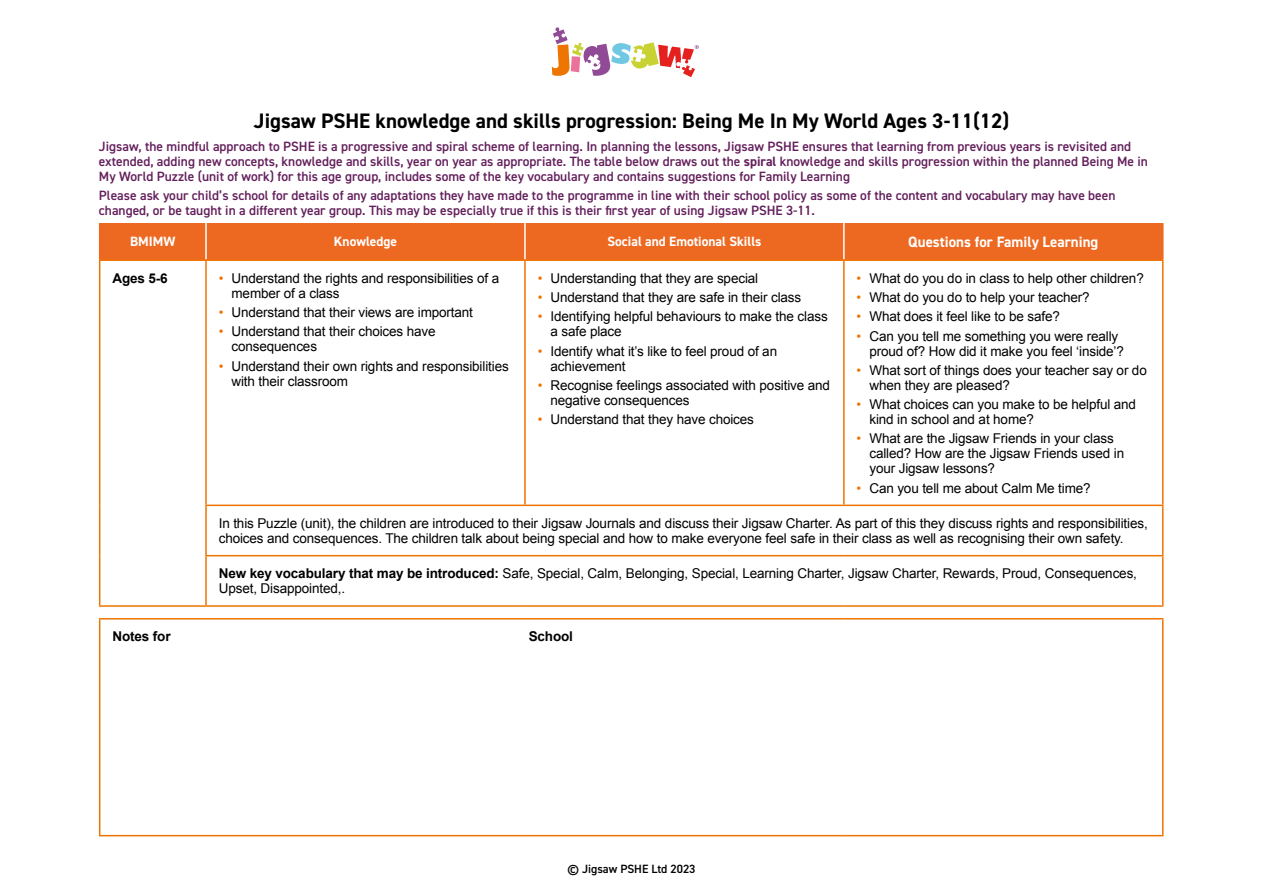
<style>
.page{position:relative;width:1263px;height:893px;background:#fff}
.page>*{position:absolute;margin:0;border:0;box-sizing:border-box;transform-origin:0 0}
.t1{font:700 21px "DIN2014";color:#000}
.t2{font:700 15px "DIN2014";color:#fff}
.t3{font:13.5px/15px "Arial";letter-spacing:-.01em;color:#000}
.t4{font:600 13.5px/15px "DIN2014";color:#631f5b}
.t5{font:700 13.5px "DIN2014";color:#fff}
.t6{font:700 13.5px "Arial";letter-spacing:-.01em;color:#000}
.t7{font:600 12px "DIN2014";color:#000}
.s1{font-weight:700}
.s2{color:#ee7402}
</style>
<div class="page">
<svg style="left:552px;top:27px;width:147px;height:50px"></svg>
<div style="left:100px;top:223px;width:1062px;height:36px;background:#ed6921"></div>
<hr style="left:99px;top:223px;width:1px;height:36px;background:#ed6921">
<hr style="left:1162px;top:223px;width:1px;height:36px;background:#ed6921">
<hr style="left:205px;top:223px;width:2px;height:36px;background:#fff">
<hr style="left:524px;top:223px;width:2px;height:36px;background:#fff">
<hr style="left:843px;top:223px;width:2px;height:36px;background:#fff">
<hr style="left:99px;top:259px;width:107px;height:2px;background:#ee7402">
<hr style="left:99px;top:261px;width:1px;height:244px;background:#ee7402">
<hr style="left:206px;top:259px;width:319px;height:2px;background:#ee7402">
<hr style="left:205px;top:261px;width:2px;height:244px;background:#ee7402">
<hr style="left:525px;top:259px;width:319px;height:2px;background:#ee7402">
<hr style="left:524px;top:261px;width:2px;height:244px;background:#ee7402">
<hr style="left:844px;top:259px;width:319px;height:2px;background:#ee7402">
<hr style="left:843px;top:261px;width:2px;height:244px;background:#ee7402">
<hr style="left:1162px;top:261px;width:1px;height:244px;background:#ee7402">
<hr style="left:99px;top:505px;width:1px;height:51px;background:#ee7402">
<hr style="left:205px;top:505px;width:320px;height:1px;background:#ee7402">
<hr style="left:205px;top:506px;width:2px;height:49px;background:#ee7402">
<hr style="left:525px;top:505px;width:319px;height:1px;background:#ee7402">
<hr style="left:844px;top:505px;width:319px;height:1px;background:#ee7402">
<hr style="left:1162px;top:506px;width:1px;height:49px;background:#ee7402">
<hr style="left:99px;top:556px;width:1px;height:49px;background:#ee7402">
<hr style="left:205px;top:555px;width:320px;height:1px;background:#ee7402">
<hr style="left:205px;top:556px;width:2px;height:49px;background:#ee7402">
<hr style="left:525px;top:555px;width:319px;height:1px;background:#ee7402">
<hr style="left:844px;top:555px;width:319px;height:1px;background:#ee7402">
<hr style="left:1162px;top:556px;width:1px;height:49px;background:#ee7402">
<hr style="left:99px;top:605px;width:107px;height:2px;background:#ee7402">
<hr style="left:206px;top:605px;width:319px;height:2px;background:#ee7402">
<hr style="left:525px;top:605px;width:319px;height:2px;background:#ee7402">
<hr style="left:844px;top:605px;width:319px;height:2px;background:#ee7402">
<hr style="left:99px;top:618px;width:107px;height:1px;background:#ee7402">
<hr style="left:99px;top:619px;width:1px;height:216px;background:#ee7402">
<hr style="left:206px;top:618px;width:319px;height:1px;background:#ee7402">
<hr style="left:525px;top:618px;width:319px;height:1px;background:#ee7402">
<hr style="left:844px;top:618px;width:319px;height:1px;background:#ee7402">
<hr style="left:1162px;top:619px;width:1px;height:216px;background:#ee7402">
<hr style="left:99px;top:835px;width:107px;height:1px;background:#ee7402">
<hr style="left:206px;top:835px;width:319px;height:1px;background:#ee7402">
<hr style="left:525px;top:835px;width:319px;height:1px;background:#ee7402">
<hr style="left:844px;top:835px;width:319px;height:1px;background:#ee7402">
<h1 class="t1" style="left:254px;top:107px;width:757px">Jigsaw PSHE knowledge and skills progression: Being Me In My World Ages 3-11(12)</h1>
<p class="t4" style="left:99px;top:138px;width:1050px">Jigsaw, the mindful approach to PSHE is a progressive and spiral scheme of learning. In planning the lessons, Jigsaw PSHE ensures that learning from previous years is revisited and extended, adding new concepts, knowledge and skills, year on year as appropriate. The table below draws out the <span class="s1">spiral</span> knowledge and skills progression within the planned Being Me in<br>My World Puzzle (unit of work) for this age group, includes some of the key vocabulary and contains suggestions for Family Learning</p>
<p class="t4" style="left:99px;top:188px;width:1018px">Please ask your child’s school for details of any adaptations they have made to the programme in line with their school policy as some of the content and vocabulary may have been changed, or be taught in a different year group. This may be especially true if this is their first year of using Jigsaw PSHE 3-11.</p>
<p class="t5" style="left:130px;top:233px;width:47px">BMIMW</p>
<p class="t5" style="left:334px;top:233px;width:65px">Knowledge</p>
<p class="t5" style="left:607px;top:233px;width:156px">Social and Emotional Skills</p>
<p class="t2" style="left:908px;top:232px;width:192px">Questions for Family Learning</p>
<p class="t6" style="left:112px;top:271px;width:57px">Ages 5-6</p>
<p class="t3" style="left:231px;top:271px;width:269px;text-indent:-13px"><span class="s2">•</span> Understand the rights and responsibilities of a member of a class</p>
<p class="t3" style="left:219px;top:305px;width:256px"><span class="s2">•</span> Understand that their views are important</p>
<p class="t3" style="left:231px;top:324px;width:206px;text-indent:-13px"><span class="s2">•</span> Understand that their choices have consequences</p>
<p class="t3" style="left:231px;top:358px;width:279px;text-indent:-13px"><span class="s2">•</span> Understand their own rights and responsibilities with their classroom</p>
<p class="t3" style="left:857px;top:271px;width:289px"><span class="s2">•</span> What do you do in class to help other children?</p>
<p class="t3" style="left:857px;top:290px;width:235px"><span class="s2">•</span> What do you do to help your teacher?</p>
<p class="t3" style="left:857px;top:309px;width:205px"><span class="s2">•</span> What does it feel like to be safe?</p>
<p class="t3" style="left:869px;top:328px;width:256px;text-indent:-13px"><span class="s2">•</span> Can you tell me something you were really proud of? How did it make you feel ‘inside’?</p>
<p class="t3" style="left:869px;top:363px;width:279px;text-indent:-13px"><span class="s2">•</span> What sort of things does your teacher say or do when they are pleased?</p>
<p class="t3" style="left:869px;top:397px;width:268px;text-indent:-13px"><span class="s2">•</span> What choices can you make to be helpful and kind in school and at home?</p>
<p class="t3" style="left:869px;top:431px;width:256px;text-indent:-13px"><span class="s2">•</span> What are the Jigsaw Friends in your class called? How are the Jigsaw Friends used in your Jigsaw lessons?</p>
<p class="t3" style="left:857px;top:480px;width:235px"><span class="s2">•</span> Can you tell me about Calm Me time?</p>
<p class="t3" style="left:219px;top:516px;width:930px">In this Puzzle (unit), the children are introduced to their Jigsaw Journals and discuss their Jigsaw Charter. As part of this they discuss rights and responsibilities, choices and consequences. The children talk about being special and how to make everyone feel safe in their class as well as recognising their own safety.</p>
<p class="t3" style="left:219px;top:566px;width:920px"><span class="s1">New key vocabulary that may be introduced:</span> Safe, Special, Calm, Belonging, Special, Learning Charter, Jigsaw Charter, Rewards, Proud, Consequences,<br>Upset, Disappointed,.</p>
<p class="t3" style="left:538px;top:271px;width:222px"><span class="s2">•</span> Understanding that they are special</p>
<p class="t3" style="left:538px;top:290px;width:265px"><span class="s2">•</span> Understand that they are safe in their class</p>
<p class="t3" style="left:550px;top:309px;width:279px;text-indent:-13px"><span class="s2">•</span> Identifying helpful behaviours to make the class a safe place</p>
<p class="t3" style="left:550px;top:343px;width:228px;text-indent:-13px"><span class="s2">•</span> Identify what it’s like to feel proud of an achievement</p>
<p class="t3" style="left:550px;top:378px;width:281px;text-indent:-13px"><span class="s2">•</span> Recognise feelings associated with positive and negative consequences</p>
<p class="t3" style="left:538px;top:412px;width:218px"><span class="s2">•</span> Understand that they have choices</p>
<p class="t6" style="left:112px;top:629px;width:60px">Notes for</p>
<p class="t6" style="left:529px;top:629px;width:46px">School</p>
<p class="t7" style="left:567px;top:861px;width:130px">© Jigsaw PSHE Ltd 2023</p>
</div>
